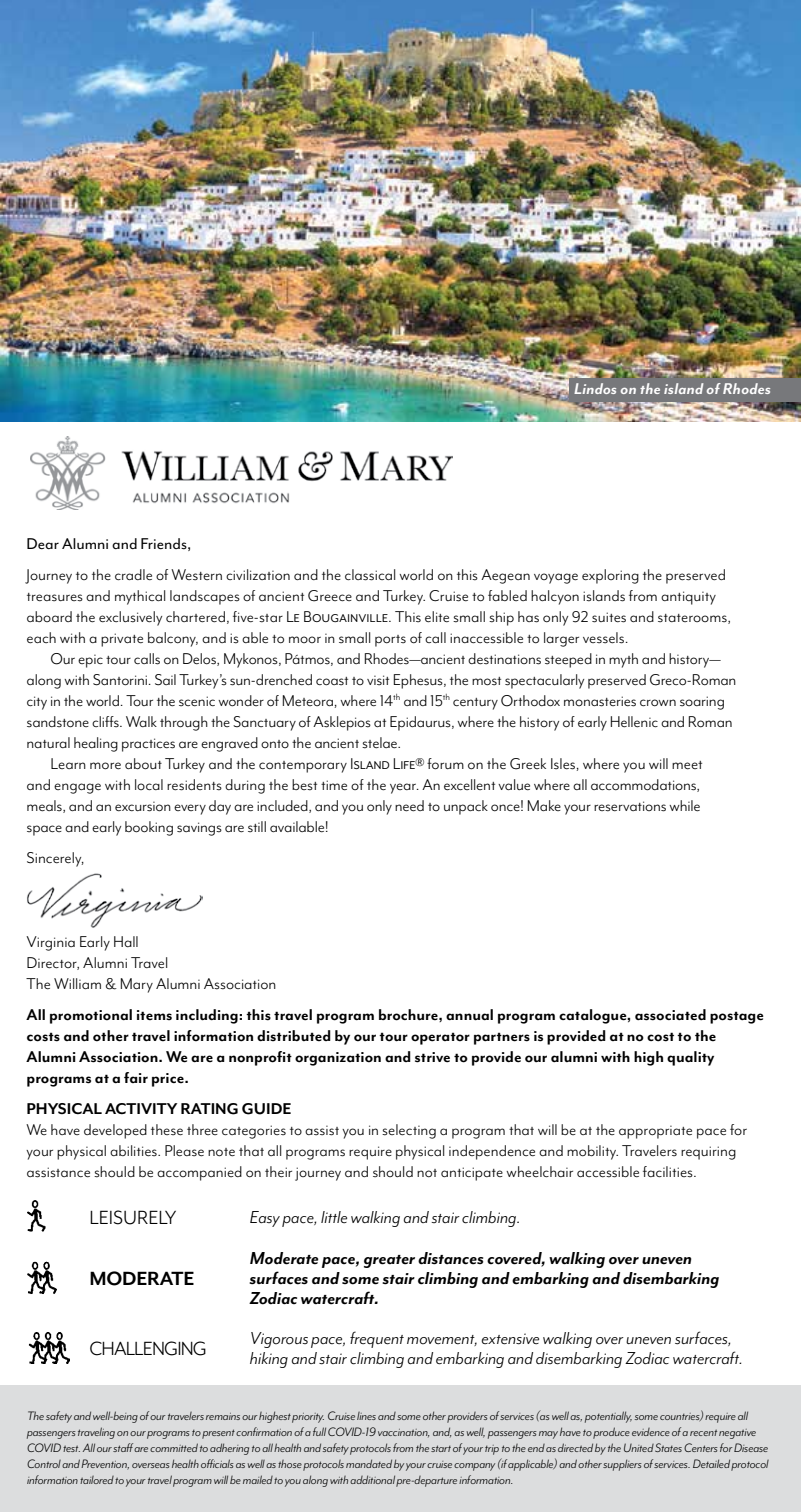
<style>
.page{position:relative;width:801px;height:1512px;background:#fff}
.page>*{position:absolute;margin:0;border:0;box-sizing:border-box;transform-origin:0 0}
.t1{font:22px "Mr Eaves Mod OT";letter-spacing:-.04em;color:#000}
.t2{font:22px "Mr Eaves Mod OT";color:#000}
.t3{font:700 22px "Mr Eaves Mod OT";letter-spacing:-.01em;color:#000}
.t4{font:italic 20px/20px "Mr Eaves Mod OT";color:#000}
.t5{font:italic 700 20px/20px "Mr Eaves Mod OT";color:#000}
.t6{font:18px/21px "Mr Eaves Mod OT";color:#000}
.t7{font:700 18px/21px "Mr Eaves Mod OT";color:#000}
.t8{font:italic 700 18px "Mr Eaves Mod OT";letter-spacing:.01em;color:#fff}
.t9{font:18px "Mr Eaves Mod OT";color:#000}
.t10{font:italic 14px/16px "Mr Eaves Mod OT";letter-spacing:-.01em;color:#000}
</style>
<div class="page">
<img style="left:0;top:0;width:801px;height:422px">
<div style="left:570px;top:379px;width:231px;height:23px;background:#77787b"></div>
<div style="left:0;top:1385px;width:801px;height:127px;background:#dcddde"></div>
<img style="left:27px;top:873px;width:175px;height:55px">
<img style="left:27px;top:1200px;width:19px;height:32px">
<img style="left:27px;top:1261px;width:30px;height:33px">
<img style="left:28px;top:1332px;width:42px;height:32px">
<img style="left:31px;top:437px;width:422px;height:72px">
<p class="t8" style="left:574px;top:379px;width:199px">Lindos on the island of Rhodes</p>
<p class="t9" style="left:27px;top:534px;width:166px">Dear Alumni and Friends,</p>
<p class="t6" style="left:27px;top:564px;width:706px">Journey to the cradle of Western civilization and the classical world on this Aegean voyage exploring the preserved treasures and mythical landscapes of ancient Greece and Turkey. Cruise to fabled halcyon islands from antiquity aboard the exclusively chartered, five‑star Le Bougainville. This elite small ship has only 92 suites and staterooms, each with a private balcony, and is able to moor in small ports of call inaccessible to larger vessels.</p>
<p class="t6" style="left:51px;top:648px;width:672px">Our epic tour calls on Delos, Mykonos, Pátmos, and Rhodes—ancient destinations steeped in myth and history—</p>
<p class="t6" style="left:27px;top:669px;width:712px">along with Santorini. Sail Turkey’s sun‑drenched coast to visit Ephesus, the most spectacularly preserved Greco‑Roman</p>
<p class="t6" style="left:27px;top:690px;width:700px">city in the world. Tour the scenic wonder of Meteora, where 14<sup>th</sup> and 15<sup>th</sup> century Orthodox monasteries crown soaring</p>
<p class="t6" style="left:27px;top:711px;width:708px">sandstone cliffs. Walk through the Sanctuary of Asklepios at Epidaurus, where the history of early Hellenic and Roman</p>
<p class="t6" style="left:27px;top:732px;width:376px">natural healing practices are engraved onto the ancient stelae.</p>
<p class="t6" style="left:51px;top:753px;width:654px">Learn more about Turkey and the contemporary Island Life® forum on the Greek Isles, where you will meet</p>
<p class="t6" style="left:27px;top:774px;width:675px">and engage with local residents during the best time of the year. An excellent value where all accommodations,</p>
<p class="t6" style="left:27px;top:795px;width:676px">meals, and an excursion every day are included, and you only need to unpack once! Make your reservations while</p>
<p class="t6" style="left:27px;top:816px;width:304px">space and early booking savings are still available!</p>
<p class="t6" style="left:27px;top:847px;width:59px">Sincerely,</p>
<p class="t6" style="left:27px;top:931px;width:251px">Virginia Early Hall<br>Director, Alumni Travel<br>The William &amp; Mary Alumni Association</p>
<p class="t7" style="left:27px;top:1004px;width:739px">All promotional items including: this travel program brochure, annual program catalogue, associated postage costs and other travel information distributed by our tour operator partners is provided at no cost to the Alumni Association. We are a nonprofit organization and strive to provide our alumni with high quality programs at a fair price.</p>
<p class="t7" style="left:27px;top:1098px;width:267px">PHYSICAL ACTIVITY RATING GUIDE</p>
<p class="t6" style="left:27px;top:1119px;width:722px">We have developed these three categories to assist you in selecting a program that will be at the appropriate pace for your physical abilities. Please note that all programs require physical independence and mobility. Travelers requiring assistance should be accompanied on their journey and should not anticipate wheelchair accessible facilities.</p>
<p class="t2" style="left:89px;top:1205px;width:89px">LEISURELY</p>
<p class="t4" style="left:250px;top:1207px;width:273px">Easy pace, little walking and stair climbing.</p>
<p class="t3" style="left:89px;top:1266px;width:107px">MODERATE</p>
<p class="t5" style="left:250px;top:1248px;width:471px">Moderate pace, greater distances covered, walking over uneven surfaces and some stair climbing and embarking and disembarking<br>Zodiac watercraft.</p>
<p class="t1" style="left:89px;top:1336px;width:119px">CHALLENGING</p>
<p class="t4" style="left:250px;top:1328px;width:495px">Vigorous pace, frequent movement, extensive walking over uneven surfaces, hiking and stair climbing and embarking and disembarking Zodiac watercraft.</p>
<p class="t10" style="left:27px;top:1407px;width:743px">The safety and well-being of our travelers remains our highest priority. Cruise lines and some other providers of services (as well as, potentially, some countries) require all passengers traveling on our programs to present confirmation of a full COVID-19 vaccination, and, as well, passengers may have to produce evidence of a recent negative COVID test. All our staff are committed to adhering to all health and safety protocols from the start of your trip to the end as directed by the United States Centers for Disease Control and Prevention, overseas health officials as well as those protocols mandated by your cruise company (if applicable) and other suppliers of services. Detailed protocol information tailored to your travel program will be mailed to you along with additional pre-departure information.</p>
</div>
